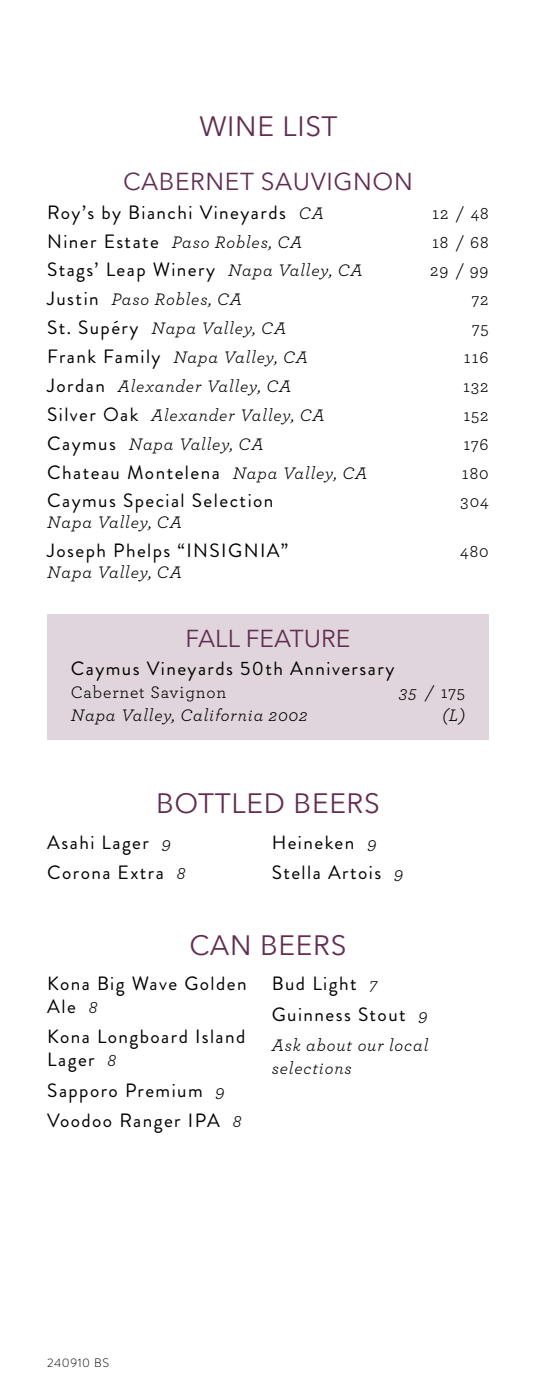
<style>
.page{position:relative;width:536px;height:1386px;background:#fff}
.page>*{position:absolute;margin:0;border:0;box-sizing:border-box;transform-origin:0 0}
.t1{font:28px "Avenir Next";letter-spacing:.025em;color:#622d50}
.t2{font:24.5px "Avenir Next";letter-spacing:.025em;color:#622d50}
.t3{font:24.5px "Avenir Next";color:#622d50}
.t4{font:19.25px/30.6px "Brandon Grotesque";letter-spacing:.075em;color:#000}
.t5{font:italic 17.5px/22.8px "Archer";letter-spacing:.05em;color:#000}
.t6{font:17.5px "Archer";letter-spacing:.05em;color:#000}
.t7{font:300 12.25px "Brandon Grotesque";letter-spacing:.05em;color:#000}
.s1{font-family:"Archer";font-style:italic;font-size:17.5px}
.s2{font-family:"Brandon Grotesque";font-style:normal;font-size:19.25px}
.s3{font-style:normal}
</style>
<div class="page">
<div style="left:47px;top:614px;width:441px;height:126px;background:#e0d5dc"></div>
<h1 class="t1" style="left:199px;top:103px;width:139px">WINE LIST</h1>
<p class="t2" style="left:123px;top:161px;width:291px">CABERNET SAUVIGNON</p>
<p class="t4" style="left:47px;top:197px;width:278px">Roy’s by Bianchi Vineyards <span class="s1">CA</span></p>
<p class="t6" style="left:432px;top:201px;width:58px">12 / 48</p>
<p class="t5" style="left:47px;top:229px;width:257px"><span class="s2">Niner Estate</span> Paso Robles, CA</p>
<p class="t6" style="left:432px;top:230px;width:58px">18 / 68</p>
<p class="t4" style="left:47px;top:255px;width:317px">Stags’ Leap Winery <span class="s1">Napa Valley, CA</span></p>
<p class="t6" style="left:430px;top:259px;width:60px">29 / 99</p>
<p class="t5" style="left:47px;top:287px;width:196px"><span class="s2">Justin</span> Paso Robles, CA</p>
<p class="t6" style="left:471px;top:287px;width:18px">72</p>
<p class="t5" style="left:47px;top:316px;width:240px"><span class="s2">St. Supéry</span> Napa Valley, CA</p>
<p class="t6" style="left:472px;top:316px;width:18px">75</p>
<p class="t5" style="left:47px;top:345px;width:262px"><span class="s2">Frank Family</span> Napa Valley, CA</p>
<p class="t6" style="left:464px;top:345px;width:26px">116</p>
<p class="t5" style="left:47px;top:374px;width:246px"><span class="s2">Jordan</span> Alexander Valley, CA</p>
<p class="t6" style="left:463px;top:374px;width:27px">132</p>
<p class="t5" style="left:47px;top:403px;width:279px"><span class="s2">Silver Oak</span> Alexander Valley, CA</p>
<p class="t6" style="left:463px;top:403px;width:27px">152</p>
<p class="t5" style="left:47px;top:432px;width:218px"><span class="s2">Caymus</span> Napa Valley, CA</p>
<p class="t6" style="left:463px;top:432px;width:27px">176</p>
<p class="t4" style="left:47px;top:457px;width:322px">Chateau Montelena <span class="s1">Napa Valley, CA</span></p>
<p class="t6" style="left:462px;top:461px;width:28px">180</p>
<p class="t4" style="left:47px;top:486px;width:227px">Caymus Special Selection</p>
<p class="t6" style="left:460px;top:490px;width:30px">304</p>
<p class="t5" style="left:47px;top:510px;width:136px">Napa Valley, CA</p>
<p class="t4" style="left:47px;top:536px;width:242px">Joseph Phelps “INSIGNIA”</p>
<p class="t6" style="left:460px;top:539px;width:30px">480</p>
<p class="t5" style="left:47px;top:560px;width:136px">Napa Valley, CA</p>
<p class="t3" style="left:185px;top:617px;width:166px">FALL FEATURE</p>
<p class="t4" style="left:71px;top:654px;width:325px">Caymus Vineyards 50th Anniversary</p>
<p class="t6" style="left:71px;top:680px;width:157px">Cabernet Savignon</p>
<p class="t5" style="left:399px;top:680px;width:67px">35 / <span class="s3">175</span></p>
<p class="t5" style="left:71px;top:703px;width:238px">Napa Valley, California 2002</p>
<p class="t5" style="left:442px;top:703px;width:24px">(L)</p>
<h1 class="t1" style="left:156px;top:780px;width:225px">BOTTLED BEERS</h1>
<p class="t4" style="left:47px;top:827px;width:139px">Asahi Lager <span class="s1">9<br></span>Corona Extra <span class="s1">8</span></p>
<p class="t4" style="left:272px;top:827px;width:133px">Heineken <span class="s1">9<br></span>Stella Artois <span class="s1">9</span></p>
<h1 class="t1" style="left:189px;top:922px;width:158px">CAN BEERS</h1>
<p class="t4" style="left:47px;top:972px;width:201px;line-height:22.8px">Kona Big Wave Golden<br>Ale <span class="s1">8</span></p>
<p class="t4" style="left:47px;top:1026px;width:199px;line-height:22.8px">Kona Longboard Island<br>Lager <span class="s1">8</span></p>
<p class="t4" style="left:47px;top:1075px;width:195px">Sapporo Premium <span class="s1">9<br></span>Voodoo Ranger IPA <span class="s1">8</span></p>
<p class="t4" style="left:272px;top:968px;width:157px">Bud Light <span class="s1">7<br></span>Guinness Stout <span class="s1">9</span></p>
<p class="t5" style="left:272px;top:1033px;width:158px">Ask about our local selections</p>
<p class="t7" style="left:47px;top:1354px;width:63px">240910 BS</p>
</div>
